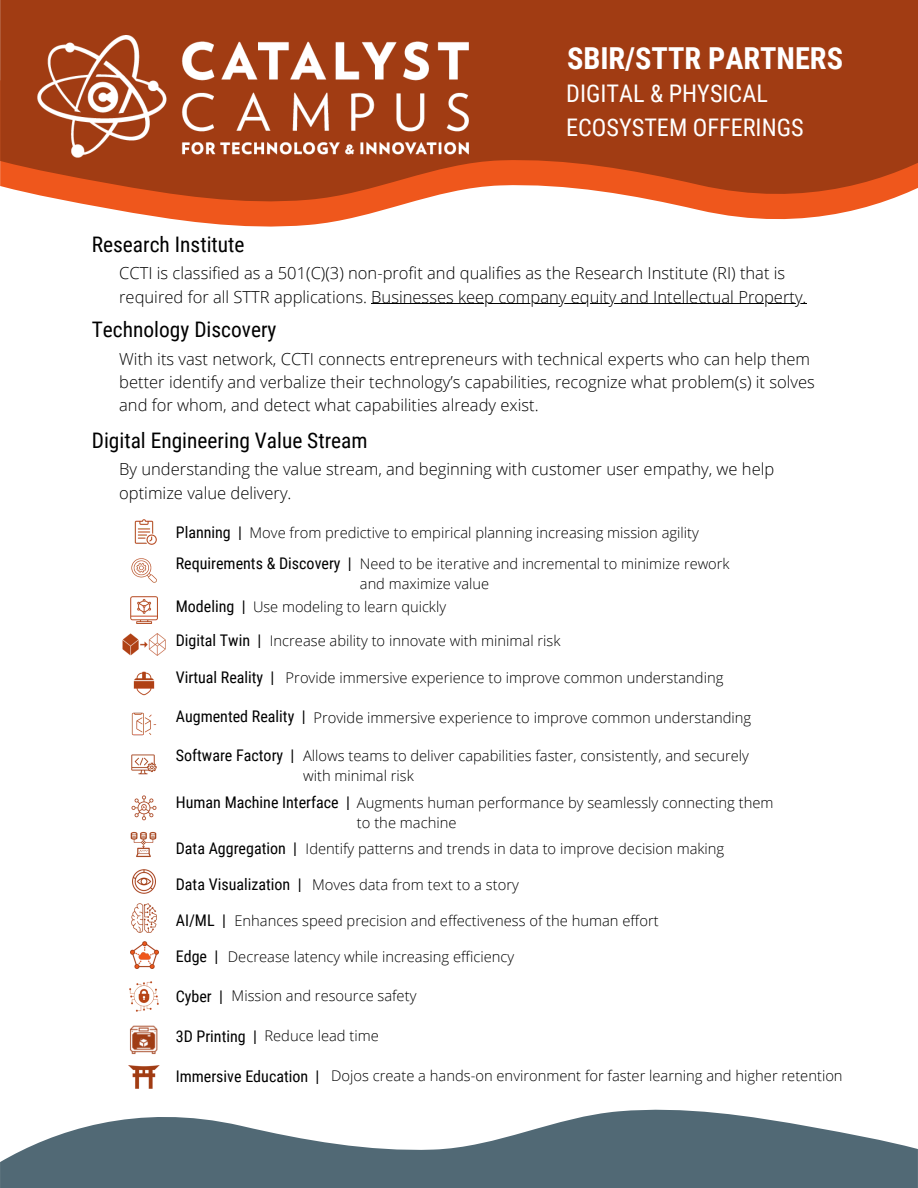
<style>
.page{position:relative;width:918px;height:1188px;background:#fff}
.page>*{position:absolute;margin:0;border:0;box-sizing:border-box;transform-origin:0 0}
.t1{font:700 30.3px "Roboto Condensed";color:#fff}
.t2{font:24.3px/33.8px "Roboto Condensed";color:#fff}
.t3{font:21.45px "Roboto Condensed";color:#000}
.t4{font:300 16.5px/23.1px "Open Sans";color:#000}
.t5{font:16.05px "Roboto Condensed";color:#000}
.t6{font:300 14.7px "Open Sans";color:#000}
.s1{font-family:"Roboto Condensed";font-weight:400;font-size:16.05px}
</style>
<div class="page">
<svg style="left:117px;top:210px;width:737px;height:17px"></svg>
<svg style="left:0;top:0;width:918px;height:210px;background:#b0491f"></svg>
<img style="left:38px;top:36px;width:431px;height:121px">
<svg style="left:0;top:1109px;width:918px;height:79px;fill:#516975"></svg>
<img style="left:134px;top:520px;width:22px;height:25px">
<img style="left:131px;top:558px;width:26px;height:25px">
<img style="left:131px;top:596px;width:27px;height:27px">
<img style="left:122px;top:633px;width:44px;height:23px">
<img style="left:133px;top:671px;width:22px;height:25px">
<img style="left:131px;top:712px;width:26px;height:24px">
<img style="left:131px;top:754px;width:26px;height:21px">
<img style="left:131px;top:795px;width:26px;height:26px">
<img style="left:130px;top:831px;width:27px;height:27px">
<img style="left:132px;top:869px;width:24px;height:25px">
<img style="left:131px;top:904px;width:26px;height:28px">
<img style="left:130px;top:942px;width:28px;height:27px">
<img style="left:129px;top:981px;width:30px;height:31px">
<img style="left:129px;top:1065px;width:30px;height:24px">
<img style="left:129px;top:1025px;width:29px;height:30px">
<hr style="left:371px;top:303px;width:436px;height:1px;background:#000">
<p class="t1" style="left:567px;top:41px;width:277px">SBIR/STTR PARTNERS</p>
<p class="t2" style="left:566px;top:77px;width:239px">DIGITAL &amp; PHYSICAL<br>ECOSYSTEM OFFERINGS</p>
<p class="t3" style="left:92px;top:232px;width:154px">Research Institute</p>
<p class="t4" style="left:119px;top:261px;width:689px">CCTI is classified as a 501(C)(3) non-profit and qualifies as the Research Institute (RI) that is required for all STTR applications. Businesses keep company equity and Intellectual Property.</p>
<p class="t3" style="left:92px;top:318px;width:186px">Technology Discovery</p>
<p class="t4" style="left:119px;top:347px;width:697px">With its vast network, CCTI connects entrepreneurs with technical experts who can help them better identify and verbalize their technology’s capabilities, recognize what problem(s) it solves and for whom, and detect what capabilities already exist.</p>
<p class="t3" style="left:92px;top:428px;width:277px">Digital Engineering Value Stream</p>
<p class="t4" style="left:119px;top:457px;width:657px">By understanding the value stream, and beginning with customer user empathy, we help optimize value delivery.</p>
<p class="t5" style="left:176px;top:523px;width:68px">Planning |</p>
<p class="t6" style="left:250px;top:522px;width:451px">Move from predictive to empirical planning increasing mission agility</p>
<p class="t5" style="left:176px;top:555px;width:178px">Requirements &amp; Discovery |</p>
<p class="t6" style="left:360px;top:553px;width:371px">Need to be iterative and incremental to minimize rework</p>
<p class="t6" style="left:360px;top:573px;width:131px">and maximize value</p>
<p class="t5" style="left:176px;top:597px;width:71px">Modeling |</p>
<p class="t6" style="left:253px;top:596px;width:195px">Use modeling to learn quickly</p>
<p class="t5" style="left:176px;top:631px;width:87px">Digital Twin |</p>
<p class="t6" style="left:270px;top:630px;width:292px">Increase ability to innovate with minimal risk</p>
<p class="t5" style="left:176px;top:668px;width:100px">Virtual Reality |</p>
<p class="t6" style="left:286px;top:667px;width:439px">Provide immersive experience to improve common understanding</p>
<p class="t5" style="left:176px;top:707px;width:131px">Augmented Reality |</p>
<p class="t6" style="left:314px;top:707px;width:439px">Provide immersive experience to improve common understanding</p>
<p class="t5" style="left:176px;top:746px;width:120px">Software Factory |</p>
<p class="t6" style="left:303px;top:746px;width:447px">Allows teams to deliver capabilities faster, consistently, and securely</p>
<p class="t6" style="left:303px;top:766px;width:112px">with minimal risk</p>
<p class="t6" style="left:176px;top:792px;width:599px"><span class="s1">Human Machine Interface |</span> Augments human performance by seamlessly connecting them</p>
<p class="t6" style="left:357px;top:812px;width:101px">to the machine</p>
<p class="t5" style="left:176px;top:839px;width:123px">Data Aggregation |</p>
<p class="t6" style="left:306px;top:838px;width:420px">Identify patterns and trends in data to improve decision making</p>
<p class="t5" style="left:176px;top:875px;width:127px">Data Visualization |</p>
<p class="t6" style="left:312px;top:875px;width:208px">Moves data from text to a story</p>
<p class="t5" style="left:176px;top:911px;width:52px">AI/ML |</p>
<p class="t6" style="left:234px;top:911px;width:426px">Enhances speed precision and effectiveness of the human effort</p>
<p class="t5" style="left:176px;top:948px;width:44px">Edge |</p>
<p class="t6" style="left:228px;top:947px;width:288px">Decrease latency while increasing efficiency</p>
<p class="t5" style="left:176px;top:987px;width:49px">Cyber |</p>
<p class="t6" style="left:232px;top:985px;width:186px">Mission and resource safety</p>
<p class="t5" style="left:176px;top:1027px;width:83px">3D Printing |</p>
<p class="t6" style="left:264px;top:1025px;width:116px">Reduce lead time</p>
<p class="t5" style="left:176px;top:1067px;width:145px">Immersive Education |</p>
<p class="t6" style="left:331px;top:1066px;width:513px">Dojos create a hands-on environment for faster learning and higher retention</p>
</div>
